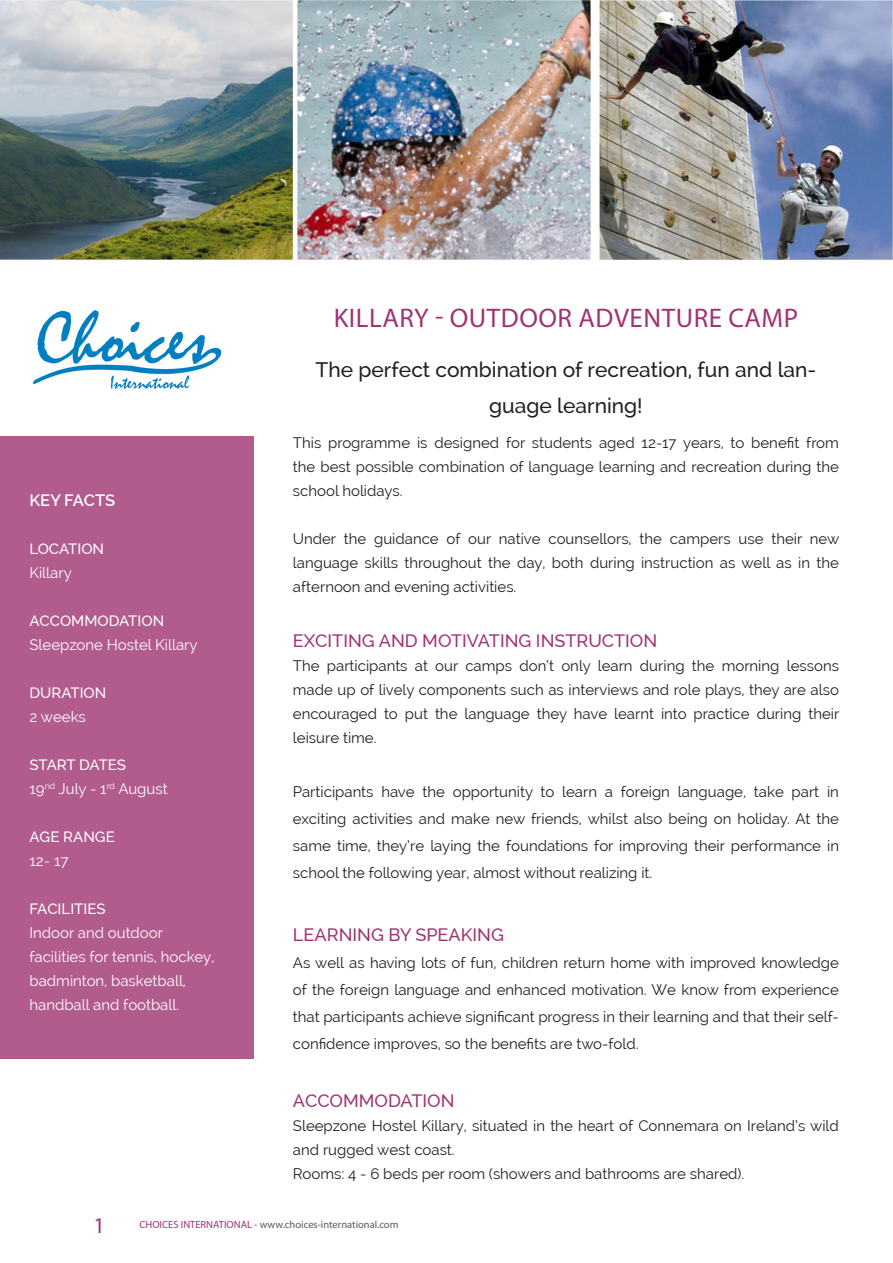
<style>
.page{position:relative;width:893px;height:1263px;background:#fff}
.page>*{position:absolute;margin:0;border:0;box-sizing:border-box;transform-origin:0 0}
.t1{font:27px "Myriad Pro";letter-spacing:.02em;color:#a03472}
.t2{font:22.5px "Myriad Pro";color:#a13472}
.t3{font:500 21px/36px "Raleway";color:#231f20;text-align:center}
.t4{font:500 18px "Raleway";color:#a03472}
.t5{font:600 16.5px "Raleway";letter-spacing:-.005em;color:#fff}
.t6{font:15px/24px "Raleway";color:#231f20;text-align:justify}
.t7{font:15px/24px "Raleway";color:#fff}
.t8{font:500 15px "Raleway";color:#fff}
.t9{font:10.5px "Myriad Pro";color:#5a5a5a}
.s1{color:#a13472}
</style>
<div class="page">
<div style="left:0;top:436px;width:254px;height:623px;background:#b25b8d"></div>
<img style="left:0;top:0;width:293px;height:260px">
<img style="left:599px;top:0;width:294px;height:260px">
<img style="left:297px;top:0;width:294px;height:260px">
<img style="left:33px;top:311px;width:187px;height:78px">
<p class="t5" style="left:29px;top:491px;width:87px">KEY FACTS</p>
<p class="t8" style="left:29px;top:540px;width:76px">LOCATION</p>
<p class="t7" style="left:29px;top:561px;width:44px">Killary</p>
<p class="t8" style="left:29px;top:612px;width:136px">ACCOMMODATION</p>
<p class="t7" style="left:29px;top:633px;width:170px">Sleepzone Hostel Killary</p>
<p class="t8" style="left:29px;top:684px;width:78px">DURATION</p>
<p class="t7" style="left:29px;top:705px;width:58px">2 weeks</p>
<p class="t8" style="left:29px;top:756px;width:98px">START DATES</p>
<p class="t7" style="left:29px;top:777px;width:140px">19<sup>nd</sup> July - 1<sup>rd</sup> August</p>
<p class="t8" style="left:29px;top:828px;width:87px">AGE RANGE</p>
<p class="t7" style="left:29px;top:849px;width:41px">12- 17</p>
<p class="t8" style="left:29px;top:900px;width:78px">FACILITIES</p>
<p class="t7" style="left:29px;top:921px;width:186px">Indoor and outdoor facilities for tennis, hockey, badminton, basketball, handball and football.</p>
<p class="t1" style="left:334px;top:301px;width:466px">KILLARY - OUTDOOR ADVENTURE CAMP</p>
<p class="t3" style="left:315px;top:351px;width:502px">The perfect combination of recreation, fun and lan&shy;guage learning!</p>
<p class="t6" style="left:293px;top:430px;width:548px">This programme is designed for students aged 12-17 years, to benefit from the best possible combination of language learning and recreation during the school holidays.</p>
<p class="t6" style="left:293px;top:526px;width:548px">Under the guidance of our native counsellors, the campers use their new language skills throughout the day, both during instruction as well as in the afternoon and evening activities.</p>
<p class="t4" style="left:293px;top:631px;width:366px">EXCITING AND MOTIVATING INSTRUCTION</p>
<p class="t6" style="left:293px;top:654px;width:548px">The participants at our camps don’t only learn during the morning lessons made up of lively components such as interviews and role plays, they are also encouraged to put the language they have learnt into practice during their leisure time.</p>
<p class="t6" style="left:293px;top:778px;width:548px;line-height:27px">Participants have the opportunity to learn a foreign language, take part in exciting activities and make new friends, whilst also being on holiday. At the same time, they’re laying the foundations for improving their performance in school the following year, almost without realizing it.</p>
<p class="t4" style="left:293px;top:925px;width:213px">LEARNING BY SPEAKING</p>
<p class="t6" style="left:293px;top:949px;width:548px;line-height:27px">As well as having lots of fun, children return home with improved knowledge of the foreign language and enhanced motivation. We know from experience that participants achieve significant progress in their learning and that their self&shy;confidence improves, so the benefits are two-fold.</p>
<p class="t4" style="left:293px;top:1090px;width:163px">ACCOMMODATION</p>
<p class="t6" style="left:293px;top:1113px;width:547px">Sleepzone Hostel Killary, situated in the heart of Connemara on Ireland’s wild and rugged west coast.</p>
<p class="t6" style="left:293px;top:1161px;width:453px">Rooms: 4 - 6 beds per room (showers and bathrooms are shared).</p>
<p class="t2" style="left:94px;top:1212px;width:13px">1</p>
<p class="t9" style="left:139px;top:1218px;width:261px"><span class="s1">CHOICES INTERNATIONAL -</span> www.choices-international.com</p>
</div>
